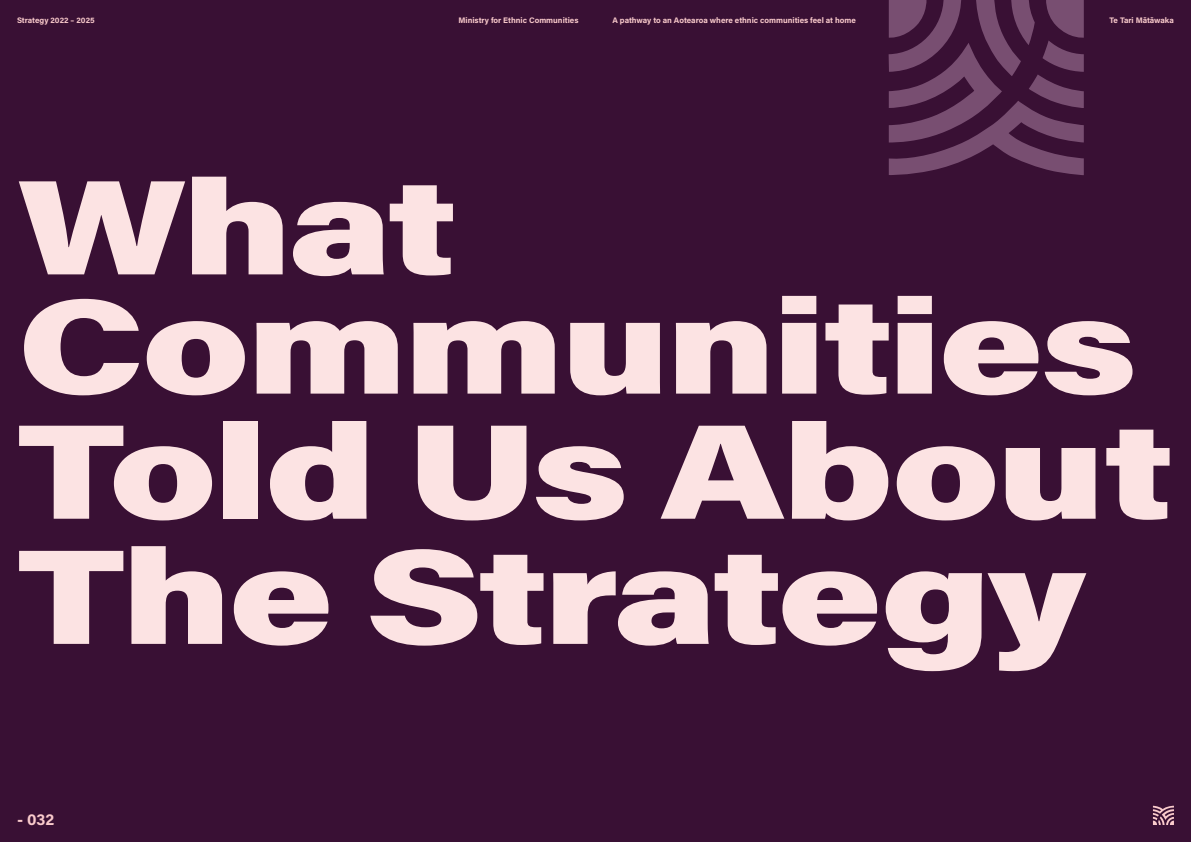
<style>
.page{position:relative;width:1191px;height:842px;background:#391034}
.page>*{position:absolute;margin:0;border:0;box-sizing:border-box;transform-origin:0 0}
.t1{font:900 135px/123.2px "Acumin Pro";letter-spacing:-.02em;color:#fce3e3;scale:1.3 1}
.t2{font:700 16px "Acumin Pro";color:#facbcc}
.t3{font:700 8px "Acumin Pro";color:#facbcc}
</style>
<div class="page">
<svg style="left:1153px;top:806px;width:21px;height:19px"></svg>
<svg style="left:888px;top:0;width:195px;height:175px"></svg>
<p class="t3" style="left:17px;top:14px;width:79px">Strategy 2022 – 2025</p>
<p class="t3" style="left:458px;top:14px;width:121px">Ministry for Ethnic Communities</p>
<p class="t3" style="left:612px;top:14px;width:245px">A pathway to an Aotearoa where ethnic communities feel at home</p>
<p class="t3" style="left:1109px;top:14px;width:66px">Te Tari Mātāwaka</p>
<h1 class="t1" style="left:17px;top:159px;width:891px">What<br>Communities<br>Told Us About<br>The Strategy</h1>
<h2 class="t2" style="left:17px;top:808px;width:39px">- 032</h2>
</div>
